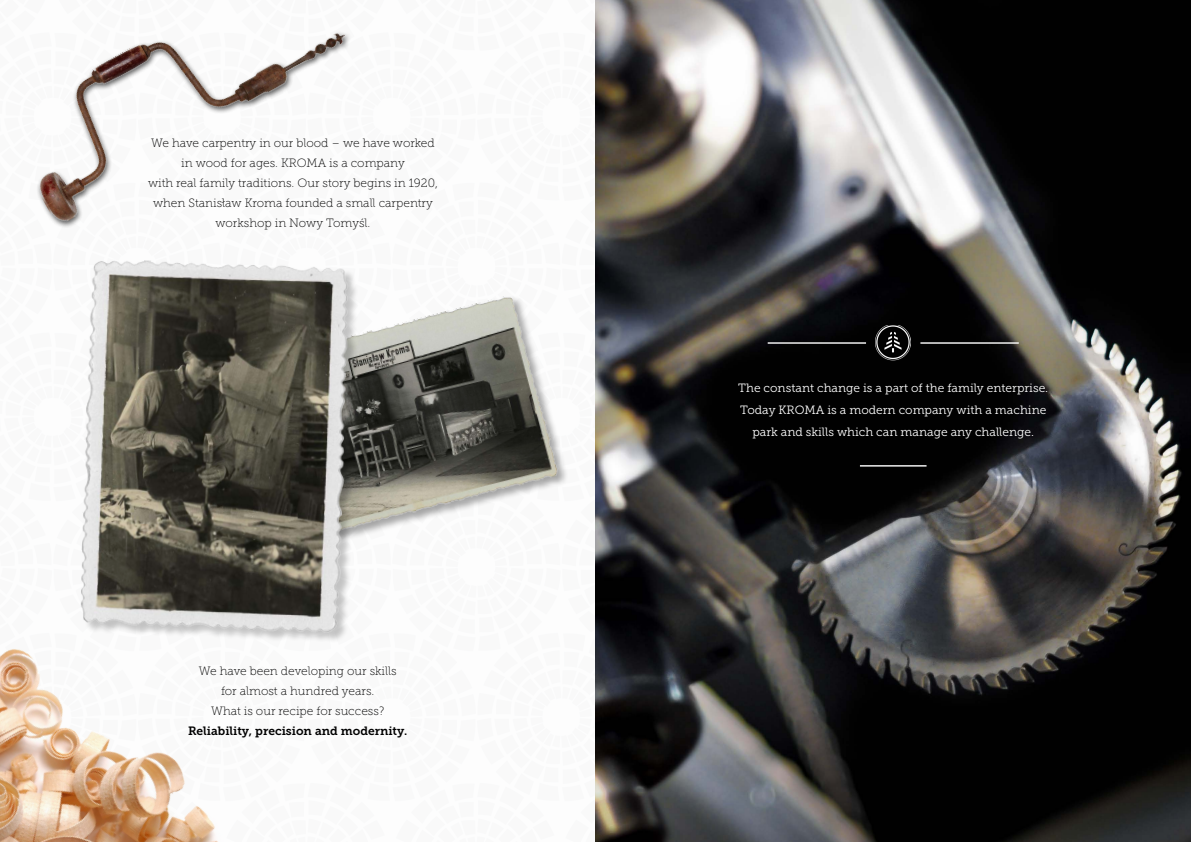
<style>
.page{position:relative;width:1191px;height:842px;background:#fff}
.page>*{position:absolute;margin:0;border:0;box-sizing:border-box;transform-origin:0 0}
.Podstawowy_akapitowy{font:12px/20px "Museo Slab 100";color:#000;text-align:center}
.Podstawowy_akapitowy-2{font:12px/22px "Museo Slab 300";color:#fff;text-align:center}
.Podstawowy_akapitowy-3{font:12px "Museo Slab 700";color:#000}
</style>
<div class="page">
<img style="left:595px;top:0;width:596px;height:842px">
<img style="left:0;top:649px;width:218px;height:193px">
<svg style="left:715px;top:588px;width:476px;height:144px;background:#2d2b2b"></svg>
<img style="left:359px;top:296px;width:201px;height:241px">
<div style="left:82px;top:262px;width:277px;height:382px;background:#000;opacity:.22"></div>
<img style="left:80px;top:260px;width:270px;height:373px">
<img style="left:37px;top:32px;width:313px;height:195px">
<img style="left:875px;top:325px;width:35px;height:36px">
<hr style="left:920px;top:342px;width:98px;height:2px;background:#fff">
<hr style="left:860px;top:465px;width:66px;height:2px;background:#fff">
<hr style="left:767px;top:342px;width:99px;height:2px;background:#fff">
<p class="Podstawowy_akapitowy" style="left:151px;top:133px;width:285px">We have carpentry in our blood – we have worked in wood for ages. KROMA is a company</p>
<p class="Podstawowy_akapitowy" style="left:148px;top:173px;width:291px">with real family traditions. Our story begins in 1920, when Stanisław Kroma founded a small carpentry workshop in Nowy Tomyśl.</p>
<p class="Podstawowy_akapitowy" style="left:199px;top:661px;width:199px">We have been developing our skills</p>
<p class="Podstawowy_akapitowy" style="left:221px;top:681px;width:155px">for almost a hundred years.</p>
<p class="Podstawowy_akapitowy" style="left:211px;top:701px;width:175px">What is our recipe for success?</p>
<p class="Podstawowy_akapitowy-3" style="left:188px;top:724px;width:221px">Reliability, precision and modernity.</p>
<p class="Podstawowy_akapitowy-2" style="left:738px;top:377px;width:311px">The constant change is a part of the family enterprise.<br>Today KROMA is a modern company with a machine park and skills which can manage any challenge.</p>
</div>
